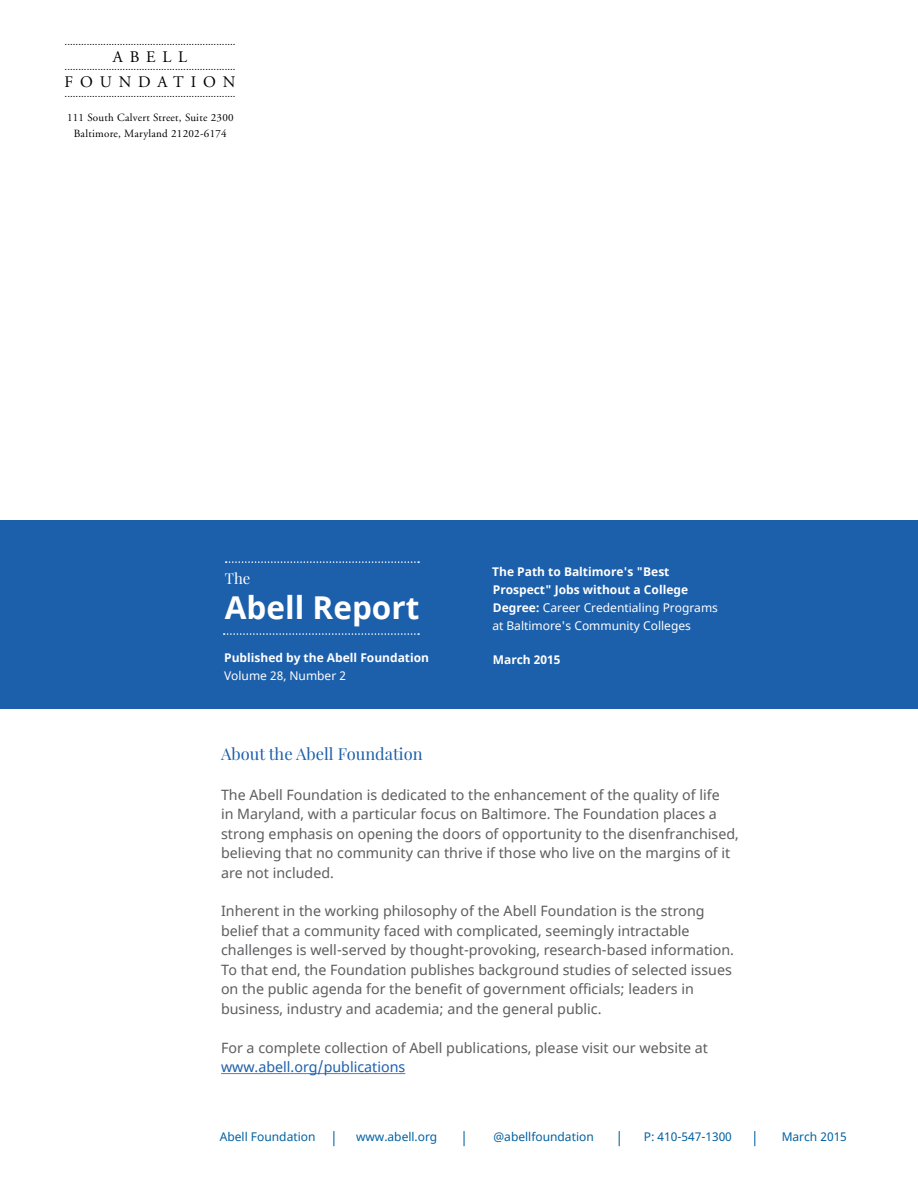
<style>
.page{position:relative;width:918px;height:1188px;background:#fff}
.page>*{position:absolute;margin:0;border:0;box-sizing:border-box;transform-origin:0 0}
.t1{font:700 31.5px "Noto Sans";color:#fff}
.t2{font:16.5px "Playfair Display";color:#1c5fab}
.t3{font:16.05px/25.3px "Adobe Garamond";letter-spacing:.425em;color:#000;text-align:center}
.t4{font:15px "Playfair Display";color:#fff}
.t5{font:14.25px/19.5px "Noto Sans";color:#5d5d60}
.t6{font:14.25px "Noto Sans";color:#1c5fab}
.t7{font:700 12px/18px "Noto Sans";color:#fff}
.t8{font:12px "Noto Sans";color:#0061a2}
.t9{font:12px "Noto Sans";color:#fff}
.t10{font:11.1px/16.5px "Adobe Garamond";letter-spacing:.025em;color:#000;text-align:center}
.t11{font:9.9px "Helvetica";color:#000}
.s1{font-weight:400}
</style>
<div class="page">
<svg style="left:754px;top:1131px;width:1px;height:15px"></svg>
<svg style="left:619px;top:1131px;width:1px;height:15px"></svg>
<svg style="left:464px;top:1131px;width:1px;height:15px"></svg>
<svg style="left:333px;top:1131px;width:1px;height:15px"></svg>
<div style="left:0;top:521px;width:918px;height:188px;background:#1c5fab"></div>
<svg style="left:224px;top:633px;width:195px;height:2px"></svg>
<svg style="left:226px;top:561px;width:193px;height:2px"></svg>
<hr style="left:221px;top:1073px;width:184px;height:1px;background:#5a79ba">
<p class="t11" style="left:65px;top:34px;width:173px">..............................................................</p>
<p class="t11" style="left:65px;top:59px;width:173px">..............................................................</p>
<p class="t3" style="left:65px;top:45px;width:172px">ABELL<br>FOUNDATION</p>
<p class="t11" style="left:65px;top:86px;width:173px">..............................................................</p>
<p class="t10" style="left:67px;top:109px;width:168px">111 South Calvert Street, Suite 2300<br>Baltimore, Maryland 21202-6174</p>
<p class="t4" style="left:225px;top:569px;width:27px">The</p>
<h1 class="t1" style="left:225px;top:585px;width:196px">Abell Report</h1>
<p class="t7" style="left:224px;top:649px;width:206px">Published by the Abell Foundation</p>
<p class="t9" style="left:224px;top:667px;width:123px">Volume 28, Number 2</p>
<p class="t7" style="left:492px;top:563px;width:227px">The Path to Baltimore's "Best Prospect" Jobs without a College Degree: <span class="s1">Career Credentialing Programs at Baltimore's Community Colleges</span></p>
<p class="t7" style="left:493px;top:651px;width:69px">March 2015</p>
<p class="t2" style="left:221px;top:744px;width:203px">About the Abell Foundation</p>
<p class="t5" style="left:221px;top:785px;width:519px">The Abell Foundation is dedicated to the enhancement of the quality of life<br>in Maryland, with a particular focus on Baltimore. The Foundation places a strong emphasis on opening the doors of opportunity to the disenfranchised, believing that no community can thrive if those who live on the margins of it are not included.</p>
<p class="t5" style="left:221px;top:902px;width:515px">Inherent in the working philosophy of the Abell Foundation is the strong belief that a community faced with complicated, seemingly intractable challenges is well-served by thought-provoking, research-based information.<br>To that end, the Foundation publishes background studies of selected issues on the public agenda for the benefit of government officials; leaders in business, industry and academia; and the general public.</p>
<p class="t5" style="left:221px;top:1039px;width:489px">For a complete collection of Abell publications, please visit our website at</p>
<p class="t6" style="left:221px;top:1058px;width:186px">www.abell.org/publications</p>
<p class="t8" style="left:220px;top:1128px;width:97px">Abell Foundation</p>
<p class="t8" style="left:356px;top:1128px;width:83px">www.abell.org</p>
<p class="t8" style="left:494px;top:1128px;width:102px">@abellfoundation</p>
<p class="t8" style="left:644px;top:1128px;width:90px">P: 410-547-1300</p>
<p class="t8" style="left:782px;top:1128px;width:67px">March 2015</p>
</div>
